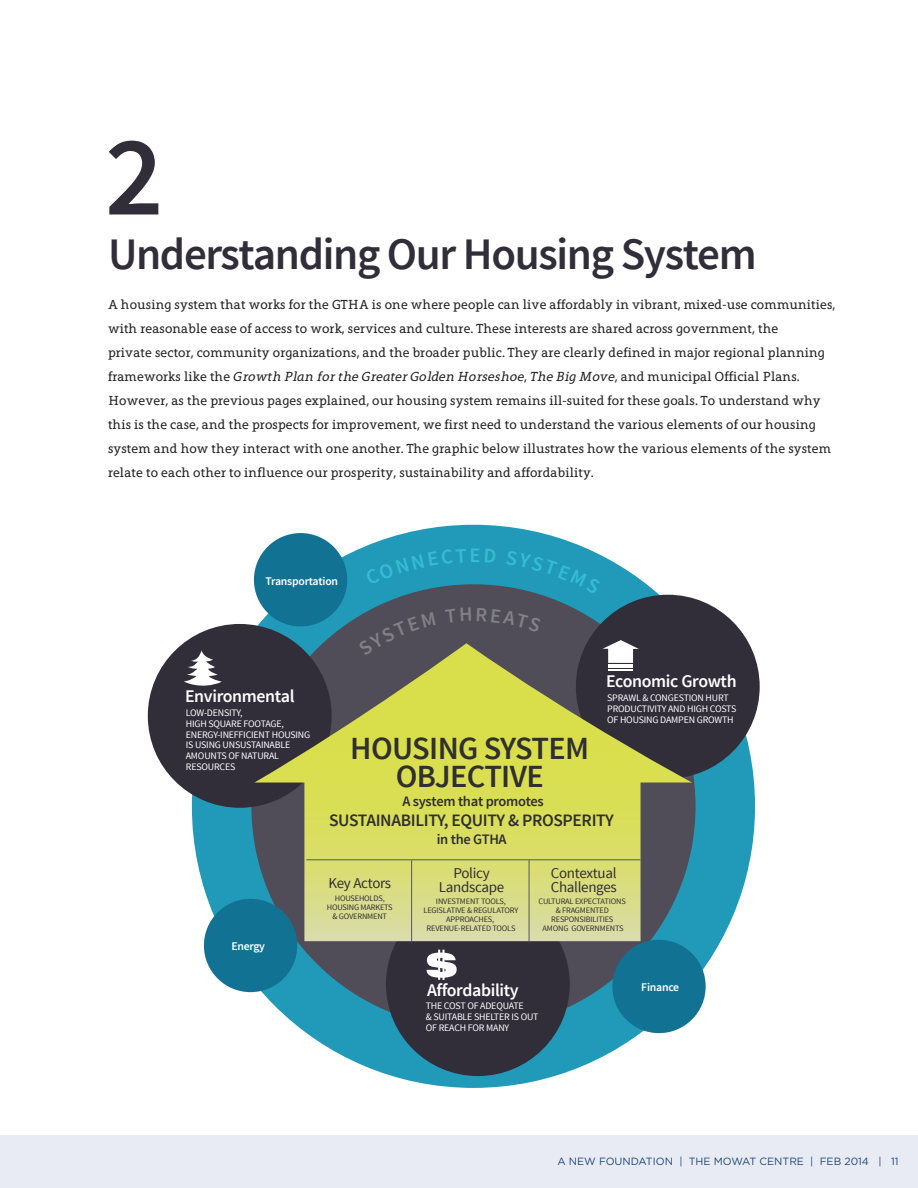
<style>
.page{position:relative;width:918px;height:1188px;background:#fff}
.page>*{position:absolute;margin:0;border:0;box-sizing:border-box;transform-origin:0 0}
.t1{font:600 114px "Source Sans Pro";color:#312e3a}
.t2{font:600 45px "Source Sans Pro";letter-spacing:-.03em;color:#312e3a}
.t3{font:600 32.25px/27.8px "Source Sans Pro";letter-spacing:-.02em;color:#312f30;text-align:center}
.t4{font:600 20.55px "Source Sans Pro";color:#35bdd3}
.t5{font:600 17.85px "Source Sans Pro";letter-spacing:-.02em;color:#fff}
.t6{font:600 17.4px "Source Sans Pro";letter-spacing:-.02em;color:#312f30}
.t7{font:15px/13.8px "Source Sans Pro";letter-spacing:-.02em;color:#312f30;text-align:center}
.t8{font:600 14.55px "Source Sans Pro";letter-spacing:-.02em;color:#312f30}
.t9{font:13.5px/24px "Grandesign Neue Serif";letter-spacing:.01em;color:#231f20}
.t10{font:600 11.7px "Source Sans Pro";letter-spacing:-.02em;color:#fff}
.t11{font:10.5px "Gotham HTF";color:#1d487b}
.t12{font:9.9px/10.6px "Source Sans Pro";letter-spacing:-.02em;color:#fff}
.t13{font:8.25px/9px "Source Sans Pro";letter-spacing:-.02em;color:#312f30;text-align:center}
.s1{font-style:italic}
</style>
<div class="page">
<div style="left:0;top:1135px;width:918px;height:53px;background:#e8ebf3"></div>
<div style="left:192px;top:525px;width:563px;height:563px;background:#219ab9;border-radius:50%"></div>
<div style="left:251px;top:584px;width:445px;height:444px;background:#504d59;border-radius:50%"></div>
<div style="left:148px;top:624px;width:184px;height:184px;background:#312e3a;border-radius:50%"></div>
<svg style="left:184px;top:650px;width:38px;height:36px"></svg>
<div style="left:576px;top:595px;width:184px;height:184px;background:#312e3a;border-radius:50%"></div>
<svg style="left:615px;top:640px;width:12px;height:3px"></svg>
<div style="left:612px;top:940px;width:94px;height:93px;background:#117293;border-radius:50%"></div>
<div style="left:204px;top:899px;width:93px;height:93px;background:#117293;border-radius:50%"></div>
<div style="left:254px;top:533px;width:93px;height:93px;background:#117293;border-radius:50%"></div>
<div style="left:386px;top:892px;width:184px;height:184px;background:#312e3a;border-radius:50%"></div>
<svg style="left:427px;top:950px;width:30px;height:30px"></svg>
<svg style="left:254px;top:643px;width:438px;height:298px"></svg>
<hr style="left:411px;top:860px;width:1px;height:81px;background:#57585a">
<hr style="left:529px;top:860px;width:1px;height:81px;background:#57585a">
<hr style="left:306px;top:860px;width:335px;height:1px;background:#57585a">
<svg style="left:506px;top:551px;width:95px;height:43px"></svg>
<svg style="left:358px;top:612px;width:78px;height:44px"></svg>
<h1 class="t1" style="left:105px;top:114px;width:60px">2</h1>
<h2 class="t2" style="left:108px;top:229px;width:650px">U nderstanding Our Housing System</h2>
<p class="t9" style="left:108px;top:293px;width:729px">A housing system that works for the GTHA is one where people can live affordably in vibrant, mixed-use communities, with reasonable ease of access to work, services and culture. These interests are shared across government, the<br>private sector, community organizations, and the broader public. They are clearly defined in major regional planning frameworks like the <span class="s1">Growth Plan for the Greater Golden Horseshoe</span>, <span class="s1">The Big Move</span>, and municipal Official Plans.<br>However, as the previous pages explained, our housing system remains ill-suited for these goals. To understand why this is the case, and the prospects for improvement, we first need to understand the various elements of our housing system and how they interact with one another. The graphic below illustrates how the various elements of the system relate to each other to influence our prosperity, sustainability and affordability.</p>
<p class="t10" style="left:266px;top:574px;width:74px">Transportation</p>
<h3 class="t4" style="left:470px;top:544px;width:13px">E</h3>
<h3 class="t5" style="left:185px;top:687px;width:111px">Environmental</h3>
<p class="t12" style="left:186px;top:708px;width:126px">LOW-DENSITY,<br>HIGH SQUARE FOOTAGE,<br>ENERGY-INEFFICIENT HOUSING<br>IS USING UNSUSTAINABLE<br>AMOUNTS OF NATURAL<br>RESOURCES</p>
<h3 class="t3" style="left:350px;top:735px;width:240px">HOUSING SYSTEM<br>OBJECTIVE</h3>
<h3 class="t5" style="left:606px;top:672px;width:132px">Economic Growth</h3>
<p class="t12" style="left:607px;top:693px;width:131px">SPRAWL &amp; CONGESTION HURT<br>PRODUCTIVITY AND HIGH COSTS<br>OF HOUSING DAMPEN GROWTH</p>
<p class="t8" style="left:402px;top:793px;width:143px">A system that promotes</p>
<p class="t6" style="left:329px;top:811px;width:286px">SUSTAINABILITY, EQUITY &amp; PROSPERITY</p>
<p class="t8" style="left:437px;top:831px;width:71px">in the GTHA</p>
<p class="t10" style="left:231px;top:940px;width:35px">Energy</p>
<p class="t7" style="left:329px;top:876px;width:64px">Key Actors</p>
<p class="t7" style="left:439px;top:866px;width:67px">Policy<br>Landscape</p>
<p class="t13" style="left:327px;top:894px;width:67px">HOUSEHOLDS,<br>HOUSING MARKETS &amp; GOVERNMENT</p>
<p class="t13" style="left:424px;top:897px;width:96px">INVESTMENT TOOLS,<br>LEGISLATIVE &amp; REGULATORY<br>APPROACHES,<br>REVENUE-RELATED TOOLS</p>
<p class="t7" style="left:551px;top:866px;width:67px;text-align:left">Contextual<br>Challenges</p>
<p class="t13" style="left:539px;top:897px;width:89px">CULTURAL EXPECTATIONS &amp; FRAGMENTED<br>RESPONSIBILITIES<br>AMONG GOVERNMENTS</p>
<h3 class="t5" style="left:427px;top:981px;width:93px">Affordability</h3>
<p class="t12" style="left:426px;top:1001px;width:114px">THE COST OF ADEQUATE<br>&amp; SUITABLE SHELTER IS OUT<br>OF REACH FOR MANY</p>
<p class="t10" style="left:641px;top:981px;width:39px">Finance</p>
<p class="t11" style="left:557px;top:1156px;width:343px">A NEW FOUNDATION | THE MOWAT CENTRE | FEB 2014 | 11</p>
</div>
